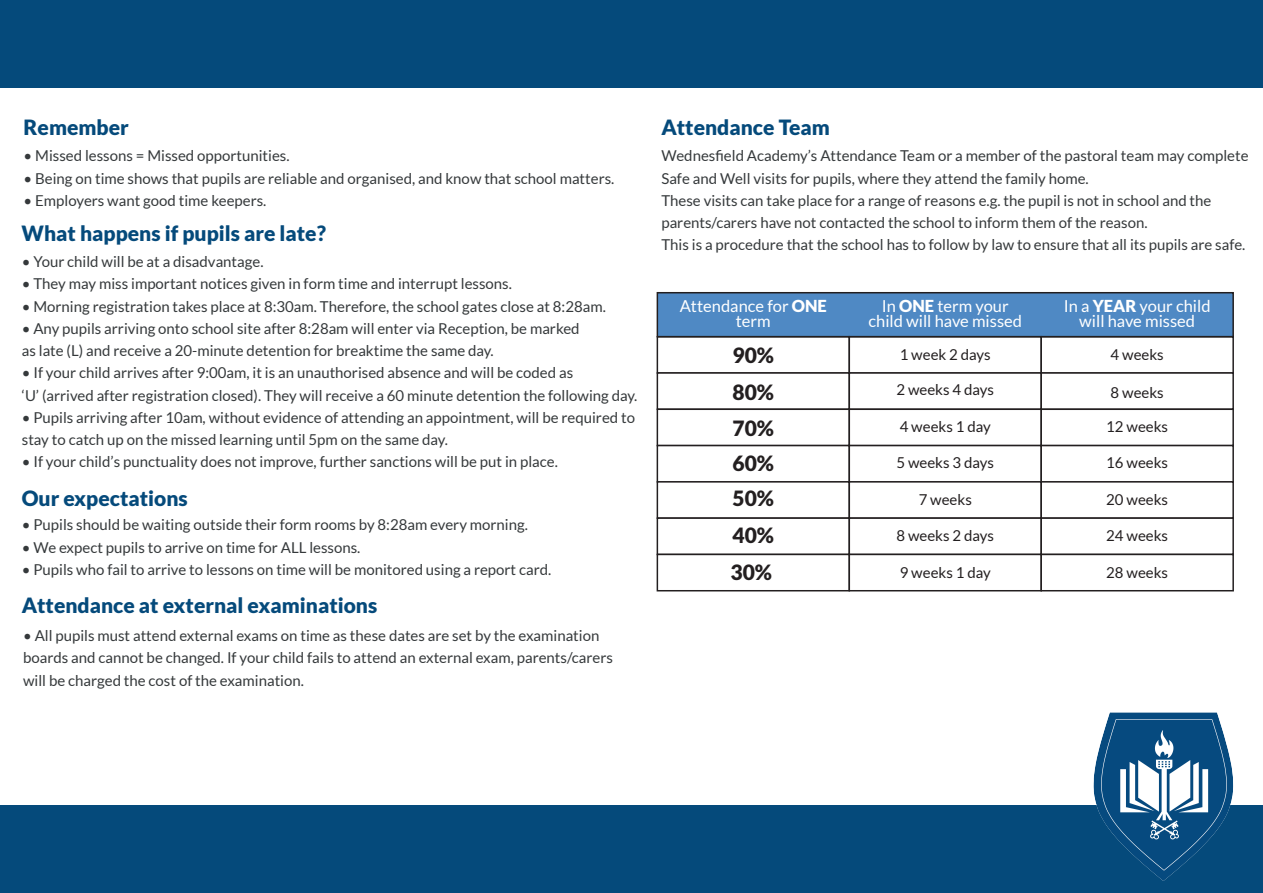
<style>
.page{position:relative;width:1263px;height:893px;background:#fff}
.page>*{position:absolute;margin:0;border:0;box-sizing:border-box;transform-origin:0 0}
.t1{font:900 21px "Lato";color:#054a7b}
.t2{font:900 21px/36px "Lato";color:#231f20;text-align:justify}
.t3{font:16.5px/15px "Lato";color:#fff;text-align:center}
.t4{font:15px/22.2px "Lato";color:#35393b}
.t5{font:15px "Lato";color:#231f20}
.s1{font-weight:900}
</style>
<div class="page">
<div style="left:0;top:806px;width:1263px;height:87px;background:#054a7b"></div>
<div style="left:0;top:0;width:1263px;height:87px;background:#054a7b"></div>
<div style="left:1040px;top:336px;width:194px;height:38px;background:#fff;border:2px solid #231f20"></div>
<div style="left:657px;top:372px;width:193px;height:38px;background:#fff;border:2px solid #231f20"></div>
<div style="left:848px;top:372px;width:194px;height:38px;background:#fff;border:2px solid #231f20"></div>
<div style="left:1040px;top:372px;width:194px;height:38px;background:#fff;border:2px solid #231f20"></div>
<div style="left:657px;top:408px;width:193px;height:38px;background:#fff;border:2px solid #231f20"></div>
<div style="left:848px;top:408px;width:194px;height:38px;background:#fff;border:2px solid #231f20"></div>
<div style="left:1040px;top:408px;width:194px;height:38px;background:#fff;border:2px solid #231f20"></div>
<div style="left:657px;top:445px;width:193px;height:38px;background:#fff;border:2px solid #231f20"></div>
<div style="left:848px;top:445px;width:194px;height:38px;background:#fff;border:2px solid #231f20"></div>
<div style="left:1040px;top:445px;width:194px;height:38px;background:#fff;border:2px solid #231f20"></div>
<div style="left:657px;top:481px;width:193px;height:38px;background:#fff;border:2px solid #231f20"></div>
<div style="left:848px;top:481px;width:194px;height:38px;background:#fff;border:2px solid #231f20"></div>
<div style="left:1040px;top:481px;width:194px;height:38px;background:#fff;border:2px solid #231f20"></div>
<div style="left:657px;top:517px;width:193px;height:38px;background:#fff;border:2px solid #231f20"></div>
<div style="left:848px;top:517px;width:194px;height:38px;background:#fff;border:2px solid #231f20"></div>
<div style="left:1040px;top:517px;width:194px;height:38px;background:#fff;border:2px solid #231f20"></div>
<div style="left:657px;top:554px;width:193px;height:37px;background:#fff;border:2px solid #231f20"></div>
<div style="left:848px;top:554px;width:194px;height:37px;background:#fff;border:2px solid #231f20"></div>
<div style="left:1040px;top:554px;width:194px;height:37px;background:#fff;border:2px solid #231f20"></div>
<svg style="left:656px;top:292px;width:578px;height:46px;background:#4d82b8"></svg>
<img style="left:1058px;top:712px;width:205px;height:169px">
<h1 class="t1" style="left:24px;top:115px;width:107px">Remember</h1>
<p class="t4" style="left:24px;top:145px;width:267px">• Missed lessons = Missed opportunities.</p>
<p class="t4" style="left:24px;top:167px;width:592px">• Being on time shows that pupils are reliable and organised, and know that school matters.</p>
<p class="t4" style="left:24px;top:189px;width:244px">• Employers want good time keepers.</p>
<h1 class="t1" style="left:22px;top:221px;width:306px">What happens if pupils are late?</h1>
<p class="t4" style="left:22px;top:250px;width:243px">• Your child will be at a disadvantage.</p>
<p class="t4" style="left:22px;top:273px;width:492px">• They may miss important notices given in form time and interrupt lessons.</p>
<p class="t4" style="left:22px;top:295px;width:586px">• Morning registration takes place at 8:30am. Therefore, the school gates close at 8:28am.</p>
<p class="t4" style="left:22px;top:317px;width:559px">• Any pupils arriving onto school site after 8:28am will enter via Reception, be marked as late (L) and receive a 20-minute detention for breaktime the same day.</p>
<p class="t4" style="left:22px;top:362px;width:617px">• If your child arrives after 9:00am, it is an unauthorised absence and will be coded as<br>‘U’ (arrived after registration closed). They will receive a 60 minute detention the following day.</p>
<p class="t4" style="left:22px;top:406px;width:615px">• Pupils arriving after 10am, without evidence of attending an appointment, will be required to stay to catch up on the missed learning until 5pm on the same day.</p>
<p class="t4" style="left:22px;top:451px;width:537px">• If your child’s punctuality does not improve, further sanctions will be put in place.</p>
<h1 class="t1" style="left:22px;top:486px;width:168px">Our expectations</h1>
<p class="t4" style="left:22px;top:514px;width:508px">• Pupils should be waiting outside their form rooms by 8:28am every morning.</p>
<p class="t4" style="left:22px;top:536px;width:340px">• We expect pupils to arrive on time for ALL lessons.</p>
<p class="t4" style="left:22px;top:558px;width:531px">• Pupils who fail to arrive to lessons on time will be monitored using a report card.</p>
<h1 class="t1" style="left:22px;top:593px;width:357px">Attendance at external examinations</h1>
<p class="t4" style="left:23px;top:625px;width:591px">• All pupils must attend external exams on time as these dates are set by the examination boards and cannot be changed. If your child fails to attend an external exam, parents/carers will be charged the cost of the examination.</p>
<h1 class="t1" style="left:661px;top:115px;width:170px">Attendance Team</h1>
<p class="t4" style="left:661px;top:145px;width:589px">Wednesfield Academy’s Attendance Team or a member of the pastoral team may complete Safe and Well visits for pupils, where they attend the family home.<br>These visits can take place for a range of reasons e.g. the pupil is not in school and the parents/carers have not contacted the school to inform them of the reason.<br>This is a procedure that the school has to follow by law to ensure that all its pupils are safe.</p>
<p class="t3" style="left:680px;top:299px;width:149px">Attendance for <span class="s1">ONE </span>term</p>
<p class="t3" style="left:868px;top:299px;width:155px">In <span class="s1">ONE</span> term your child will have missed</p>
<p class="t3" style="left:1064px;top:299px;width:148px">In a <span class="s1">YEAR</span> your child will have missed</p>
<p class="t5" style="left:900px;top:346px;width:93px">1 week 2 days</p>
<p class="t5" style="left:1110px;top:346px;width:55px">4 weeks</p>
<p class="t5" style="left:1110px;top:384px;width:55px">8 weeks</p>
<p class="t5" style="left:1106px;top:418px;width:63px">12 weeks</p>
<p class="t5" style="left:1106px;top:455px;width:63px">16 weeks</p>
<p class="t5" style="left:1106px;top:491px;width:63px">20 weeks</p>
<p class="t5" style="left:1106px;top:527px;width:63px">24 weeks</p>
<p class="t5" style="left:1106px;top:564px;width:63px">28 weeks</p>
<h1 class="t2" style="left:732px;top:336px;width:43px">90%</h1>
<p class="t5" style="left:896px;top:381px;width:99px">2 weeks 4 days</p>
<p class="t5" style="left:900px;top:418px;width:93px">4 weeks 1 day</p>
<p class="t5" style="left:896px;top:455px;width:99px">5 weeks 3 days</p>
<p class="t5" style="left:919px;top:491px;width:55px">7 weeks</p>
<p class="t5" style="left:896px;top:527px;width:99px">8 weeks 2 days</p>
<p class="t5" style="left:900px;top:564px;width:93px">9 weeks 1 day</p>
<h1 class="t2" style="left:730px;top:373px;width:45px">80% 70% 60% 50% 40% 30%</h1>
</div>
